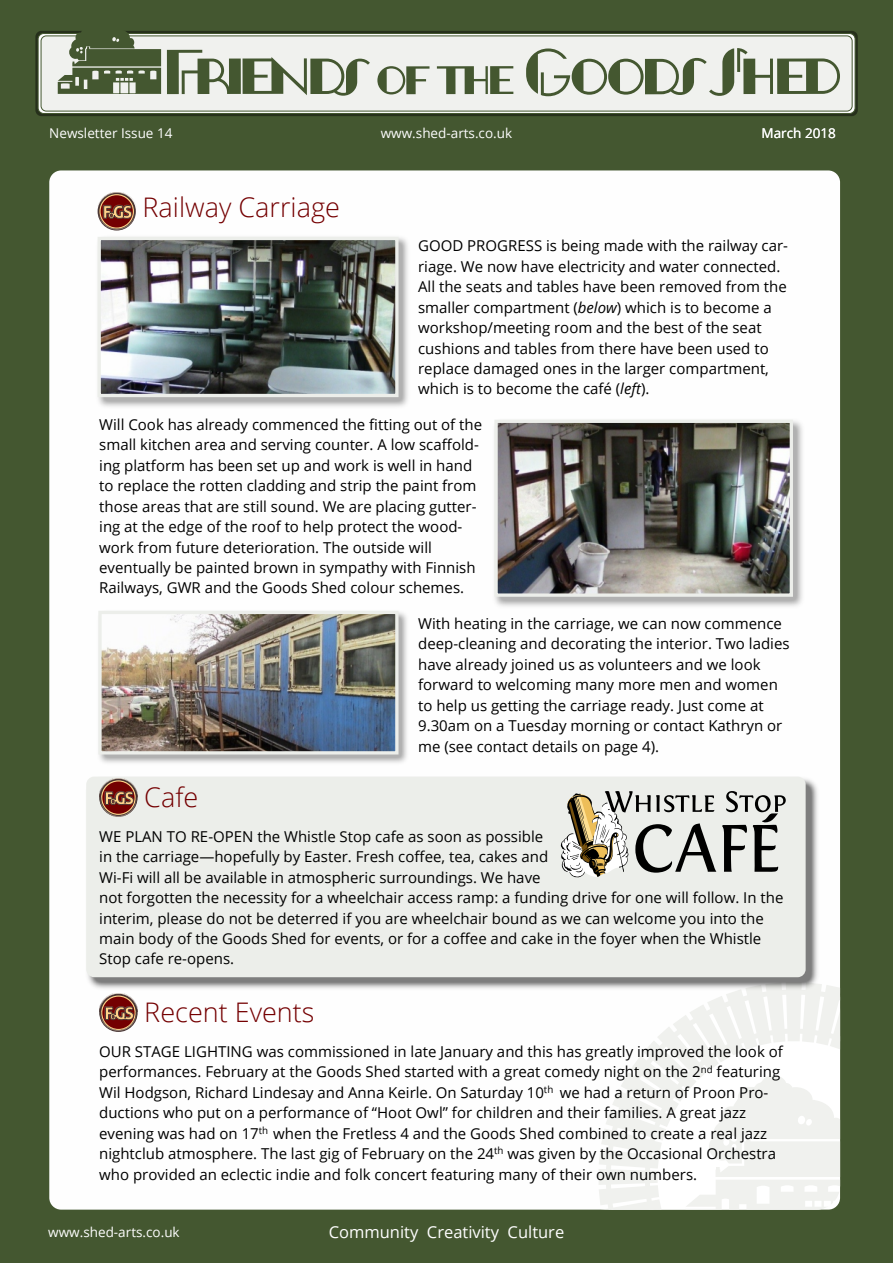
<style>
.page{position:relative;width:893px;height:1263px;background:#fff}
.page>*{position:absolute;margin:0;border:0;box-sizing:border-box;transform-origin:0 0}
.t1{font:300 27px "Open Sans";color:#740001}
.t2{font:16.5px "Open Sans";color:#fefefe}
.t3{font:15px/20.4px "Open Sans";color:#000}
.t4{font:13.5px "Open Sans";color:#fefefe}
.s1{font-style:italic}
</style>
<div class="page">
<div style="left:0;top:0;width:113px;height:1263px;background:#445730"></div>
<div style="left:840px;top:186px;width:53px;height:1010px;background:#445730"></div>
<div style="left:0;top:1196px;width:893px;height:67px;background:#445730"></div>
<div style="left:0;top:0;width:893px;height:186px;background:#445730"></div>
<div style="left:49px;top:170px;width:791px;height:1039px;background:#fefefe;border-radius:12px"></div>
<svg style="left:603px;top:987px;width:237px;height:222px"></svg>
<svg style="left:685px;top:1076px;width:155px;height:133px"></svg>
<div style="left:35px;top:31px;width:822px;height:85px;background:#26301b;border-radius:6px"></div>
<svg style="left:38px;top:33px;width:818px;height:81px;background:#9aa490"></svg>
<div style="left:41px;top:36px;width:811px;height:75px;background:#f0f1ee;border:1px solid #445730;border-radius:5px"></div>
<svg style="left:167px;top:50px;width:203px;height:46px"></svg>
<svg style="left:377px;top:66px;width:52px;height:28px"></svg>
<svg style="left:437px;top:66px;width:76px;height:28px"></svg>
<svg style="left:526px;top:48px;width:314px;height:48px"></svg>
<svg style="left:58px;top:31px;width:103px;height:63px"></svg>
<img style="left:87px;top:779px;width:734px;height:214px">
<div style="left:86px;top:776px;width:720px;height:201px;background:#eceeea;border-radius:8px"></div>
<img style="left:97px;top:237px;width:311px;height:170px">
<img style="left:102px;top:241px;width:292px;height:152px">
<div style="left:98px;top:237px;width:300px;height:160px;border:3px solid #eceeea"></div>
<img style="left:495px;top:419px;width:308px;height:188px">
<img style="left:498px;top:424px;width:291px;height:169px">
<div style="left:494px;top:420px;width:299px;height:177px;border:3px solid #eceeea"></div>
<img style="left:98px;top:611px;width:309px;height:152px">
<img style="left:102px;top:615px;width:292px;height:135px">
<div style="left:98px;top:611px;width:300px;height:143px;border:3px solid #eceeea"></div>
<img style="left:99px;top:778px;width:39px;height:38px">
<img style="left:99px;top:994px;width:39px;height:37px">
<svg style="left:560px;top:791px;width:156px;height:87px"></svg>
<svg style="left:722px;top:791px;width:64px;height:81px"></svg>
<img style="left:97px;top:192px;width:39px;height:38px">
<p class="t4" style="left:49px;top:128px;width:125px">Newsletter Issue 14</p>
<p class="t4" style="left:381px;top:128px;width:133px">www.shed-arts.co.uk</p>
<h1 class="t1" style="left:143px;top:196px;width:199px">Railway Carriage</h1>
<p class="t4" style="left:762px;top:128px;width:76px">March 2018</p>
<p class="t3" style="left:418px;top:237px;width:371px">GOOD PROGRESS is being made with the railway car&shy;riage. We now have electricity and water connected.<br>All the seats and tables have been removed from the smaller compartment (<span class="s1">below</span>) which is to become a workshop/meeting room and the best of the seat cushions and tables from there have been used to replace damaged ones in the larger compartment, which is to become the café (<span class="s1">left</span>).</p>
<p class="t3" style="left:99px;top:416px;width:384px">Will Cook has already commenced the fitting out of the small kitchen area and serving counter. A low scaffold&shy;ing platform has been set up and work is well in hand to replace the rotten cladding and strip the paint from those areas that are still sound. We are placing gutter&shy;ing at the edge of the roof to help protect the wood&shy;work from future deterioration. The outside will eventually be painted brown in sympathy with Finnish Railways, GWR and the Goods Shed colour schemes.</p>
<p class="t3" style="left:418px;top:615px;width:373px">With heating in the carriage, we can now commence deep-cleaning and decorating the interior. Two ladies have already joined us as volunteers and we look forward to welcoming many more men and women to help us getting the carriage ready. Just come at 9.30am on a Tuesday morning or contact Kathryn or me (see contact details on page 4).</p>
<h1 class="t1" style="left:144px;top:787px;width:55px">Cafe</h1>
<p class="t3" style="left:99px;top:828px;width:686px">WE PLAN TO RE-OPEN the Whistle Stop cafe as soon as possible<br>in the carriage—hopefully by Easter. Fresh coffee, tea, cakes and<br>Wi-Fi will all be available in atmospheric surroundings. We have<br>not forgotten the necessity for a wheelchair access ramp: a funding drive for one will follow. In the interim, please do not be deterred if you are wheelchair bound as we can welcome you into the main body of the Goods Shed for events, or for a coffee and cake in the foyer when the Whistle Stop cafe re-opens.</p>
<h1 class="t1" style="left:144px;top:1002px;width:172px">Recent Events</h1>
<p class="t3" style="left:99px;top:1043px;width:685px">OUR STAGE LIGHTING was commissioned in late January and this has greatly improved the look of performances. February at the Goods Shed started with a great comedy night on the 2<sup>nd</sup> featuring Wil Hodgson, Richard Lindesay and Anna Keirle. On Saturday 10<sup>th</sup> we had a return of Proon Pro&shy;ductions who put on a performance of “Hoot Owl” for children and their families. A great jazz evening was had on 17<sup>th</sup> when the Fretless 4 and the Goods Shed combined to create a real jazz nightclub atmosphere. The last gig of February on the 24<sup>th</sup> was given by the Occasional Orchestra who provided an eclectic indie and folk concert featuring many of their own numbers.</p>
<p class="t4" style="left:48px;top:1227px;width:133px">www.shed-arts.co.uk</p>
<p class="t2" style="left:329px;top:1225px;width:237px">Community Creativity Culture</p>
</div>
